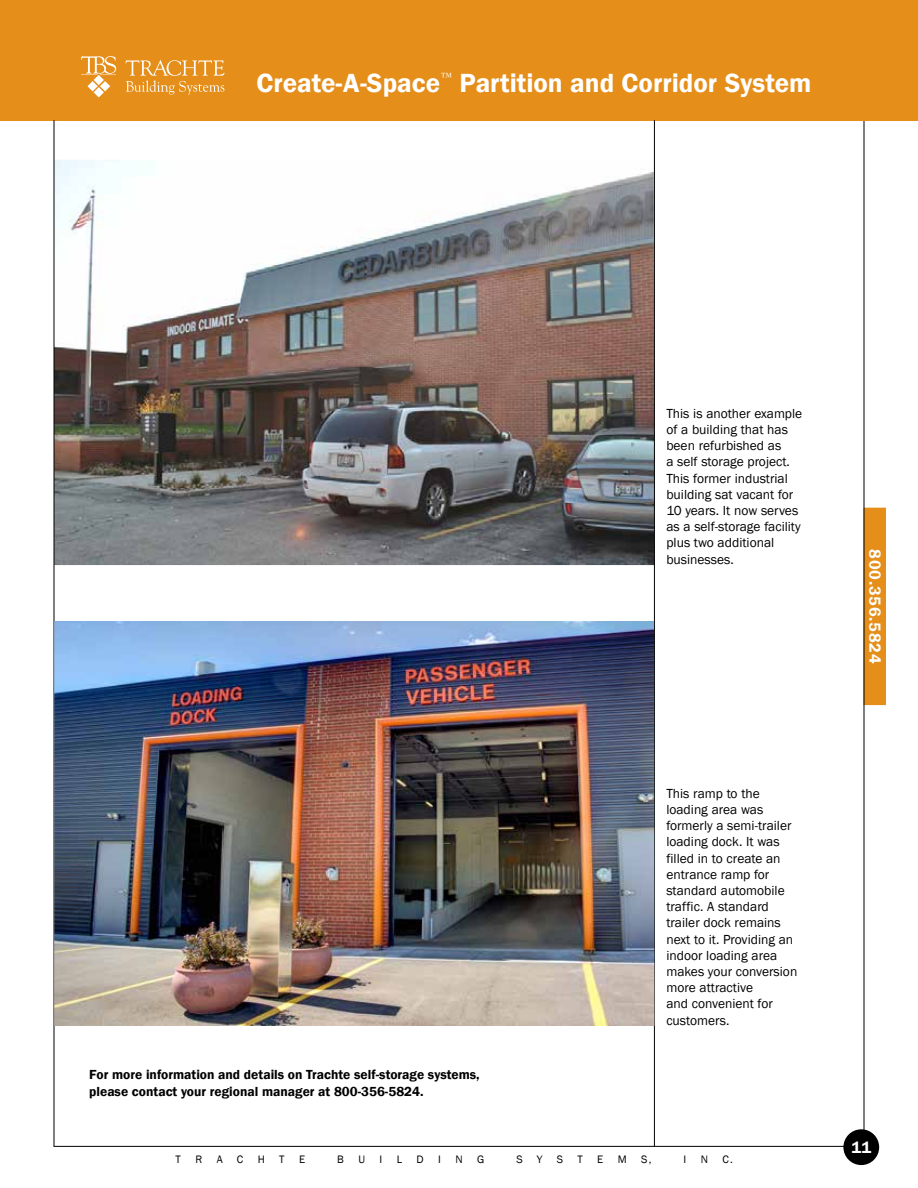
<style>
.page{position:relative;width:918px;height:1188px;background:#fff}
.page>*{position:absolute;margin:0;border:0;box-sizing:border-box;transform-origin:0 0}
.t1{font:600 27px "Franklin Gothic";color:#fff}
.t2{font:600 16.65px "Franklin Gothic";color:#fff}
.t3{font:600 16.5px "Franklin Gothic";letter-spacing:.05em;color:#fff}
.t4{font:13.5px/16.2px "Franklin Gothic";color:#000}
.t5{font:600 13.5px/16.2px "Franklin Gothic";color:#000}
.t6{font:11.1px "Franklin Gothic";color:#000}
</style>
<div class="page">
<img style="left:55px;top:160px;width:599px;height:405px">
<hr style="left:54px;top:1146px;width:807px;height:1px;background:#000">
<div style="left:864px;top:508px;width:21px;height:197px;background:#e58e1a"></div>
<hr style="left:864px;top:120px;width:1px;height:1026px;background:#000">
<div style="left:843px;top:1129px;width:36px;height:36px;background:#000;border-radius:50%"></div>
<div style="left:13px;top:0;width:905px;height:120px;background:#e58e1a"></div>
<div style="left:0;top:0;width:13px;height:120px;background:#e58e1a"></div>
<hr style="left:54px;top:120px;width:1px;height:1026px;background:#000">
<svg style="left:81px;top:56px;width:35px;height:41px"></svg>
<svg style="left:126px;top:60px;width:99px;height:35px"></svg>
<hr style="left:654px;top:120px;width:1px;height:1026px;background:#000">
<img style="left:54px;top:621px;width:600px;height:405px">
<h1 class="t1" style="left:256px;top:67px;width:557px">Create-A-Space<sup>™</sup> Partition and Corridor System</h1>
<p class="t4" style="left:666px;top:405px;width:137px">This is another example of a building that has been refurbished as<br>a self storage project.<br>This former industrial building sat vacant for<br>10 years. It now serves as a self-storage facility plus two additional businesses.</p>
<p class="t5" style="left:89px;top:1067px;width:392px">For more information and details on Trachte self-storage systems, please contact your regional manager at 800-356-5824.</p>
<p class="t4" style="left:666px;top:785px;width:132px">This ramp to the loading area was formerly a semi-trailer loading dock. It was filled in to create an entrance ramp for standard automobile traffic. A standard trailer dock remains next to it. Providing an indoor loading area makes your conversion more attractive<br>and convenient for customers.</p>
<p class="t6" style="left:176px;top:1153px;width:7px">T</p>
<p class="t6" style="left:195px;top:1153px;width:8px">R</p>
<p class="t6" style="left:217px;top:1153px;width:7px">A</p>
<p class="t6" style="left:237px;top:1153px;width:8px">C</p>
<p class="t6" style="left:258px;top:1153px;width:9px">H</p>
<p class="t6" style="left:279px;top:1153px;width:7px">T</p>
<p class="t6" style="left:299px;top:1153px;width:8px">E</p>
<p class="t6" style="left:337px;top:1153px;width:8px">B</p>
<p class="t6" style="left:358px;top:1153px;width:8px">U</p>
<p class="t6" style="left:380px;top:1153px;width:4px">I</p>
<p class="t6" style="left:397px;top:1153px;width:7px">L</p>
<p class="t6" style="left:417px;top:1153px;width:9px">D</p>
<p class="t6" style="left:438px;top:1153px;width:4px">I</p>
<p class="t6" style="left:456px;top:1153px;width:9px">N</p>
<p class="t6" style="left:477px;top:1153px;width:9px">G</p>
<p class="t6" style="left:516px;top:1153px;width:8px">S</p>
<p class="t6" style="left:537px;top:1153px;width:7px">Y</p>
<p class="t6" style="left:557px;top:1153px;width:8px">S</p>
<p class="t6" style="left:577px;top:1153px;width:7px">T</p>
<p class="t6" style="left:597px;top:1153px;width:8px">E</p>
<p class="t6" style="left:618px;top:1153px;width:11px">M</p>
<p class="t6" style="left:641px;top:1153px;width:12px">S,</p>
<p class="t6" style="left:684px;top:1153px;width:4px">I</p>
<p class="t6" style="left:701px;top:1153px;width:9px">N</p>
<p class="t6" style="left:722px;top:1153px;width:12px">C.</p>
<p class="t3" style="left:885px;top:549px;width:116px;rotate:90deg">800.356.5824</p>
<p class="t2" style="left:851px;top:1137px;width:21px">11</p>
</div>
